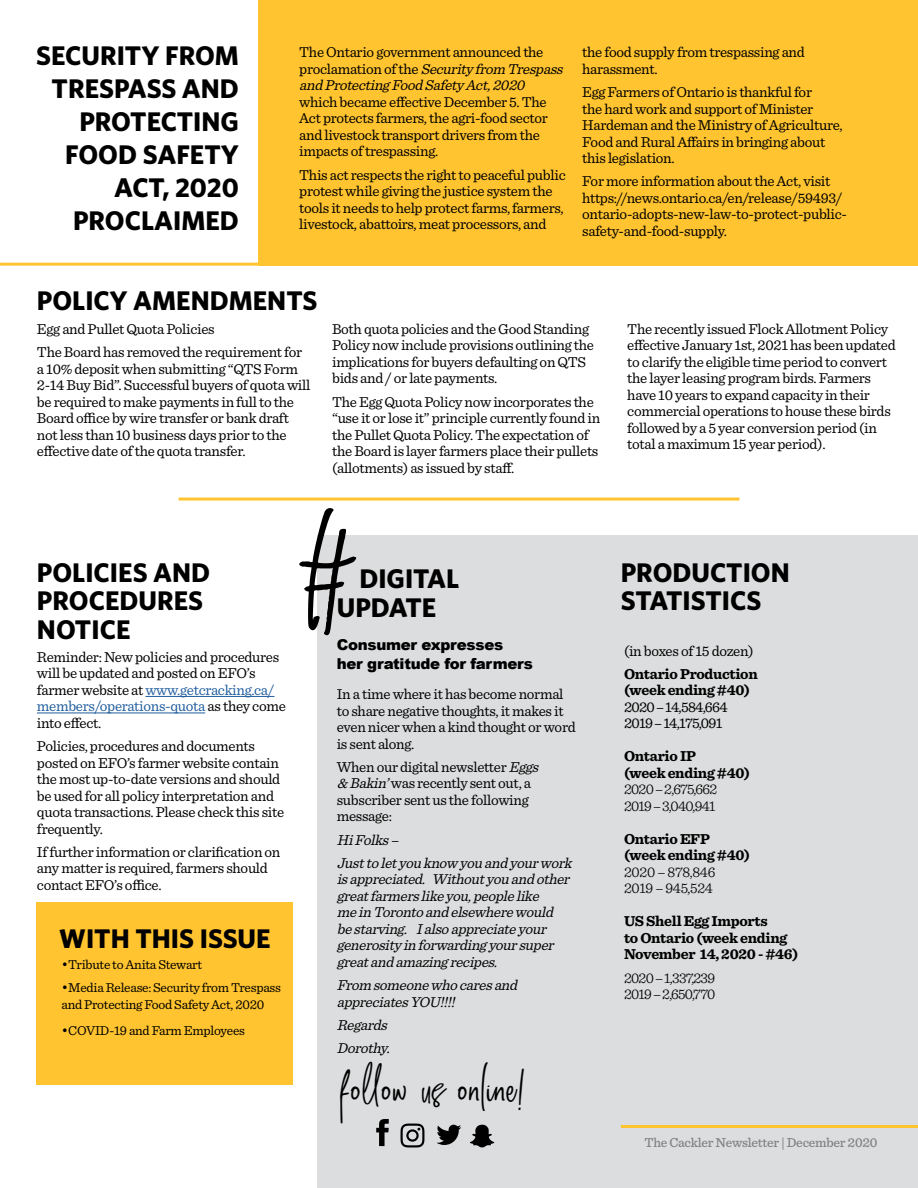
<style>
.page{position:relative;width:918px;height:1188px;background:#fff}
.page>*{position:absolute;margin:0;border:0;box-sizing:border-box;transform-origin:0 0}
.t1{font:43.5px "Breakfast And Chill";color:#000}
.t2{font:700 27px/33px "Whitney";color:#000}
.t3{font:15px/16.5px "Sentinel";letter-spacing:-.02em;color:#000}
.t4{font:italic 15px/16.5px "Sentinel";letter-spacing:-.025em;color:#000}
.t5{font:700 15px/16.5px "Sentinel";letter-spacing:-.02em;color:#000}
.t6{font:300 15px/16.5px "Sentinel";letter-spacing:-.05em;color:#000}
.t7{font:900 15px/19.5px "Arial";letter-spacing:-.02em;color:#000}
.t8{font:15px/16.5px "Sentinel";letter-spacing:-.05em;color:#000}
.t9{font:300 15px/16.5px "Sentinel";letter-spacing:-.02em;color:#000}
.t10{font:13.5px/16.5px "Sentinel";letter-spacing:-.02em;color:#000}
.t11{font:500 13.5px "Sentinel";letter-spacing:-.02em;color:#808285}
.s1{font-style:normal}
.s2{color:#215e9e}
.s3{font-size:15px}
.s4{font-style:italic}
</style>
<div class="page">
<div style="left:258px;top:0;width:660px;height:266px;background:#ffc42f"></div>
<div style="left:317px;top:535px;width:601px;height:653px;background:#dcddde"></div>
<hr style="left:621px;top:1125px;width:297px;height:3px;background:#ffc42f">
<svg style="left:470px;top:1125px;width:24px;height:22px"></svg>
<svg style="left:436px;top:1125px;width:25px;height:20px"></svg>
<svg style="left:376px;top:1119px;width:13px;height:27px"></svg>
<svg style="left:401px;top:1124px;width:23px;height:24px"></svg>
<svg style="left:299px;top:508px;width:57px;height:127px"></svg>
<hr style="left:146px;top:696px;width:129px;height:1px;background:#215e9e">
<hr style="left:37px;top:713px;width:168px;height:1px;background:#215e9e">
<hr style="left:0;top:263px;width:260px;height:3px;background:#ffc42f">
<div style="left:37px;top:902px;width:256px;height:182px;background:#ffc42f"></div>
<hr style="left:179px;top:498px;width:560px;height:3px;background:#ffc42f">
<h2 class="t2" style="left:36px;top:38px;width:204px;text-align:right">SECURITY FROM<br>TRESPASS AND<br>PROTECTING<br>FOOD SAFETY<br>ACT, 2020<br>PROCLAIMED</h2>
<p class="t4" style="left:299px;top:43px;width:269px"><span class="s1">The Ontario government announced the<br>p r o c l a m at i o n o f t h e</span> Securityfrom Trespass andProtectingFoodSafetyAct,2020</p>
<p class="t3" style="left:299px;top:93px;width:250px">which became effective December 5. The Act protects farmers, the agri-food sector and livestock transport drivers from the impacts of trespassing.</p>
<p class="t3" style="left:299px;top:165px;width:268px">This act respects the right to peaceful public protest while giving the justice system the tools it needs to help protect farms, farmers, livestock, abattoirs, meat processors, and</p>
<p class="t3" style="left:582px;top:43px;width:224px">the food supply from trespassing and harassment.</p>
<p class="t3" style="left:582px;top:83px;width:262px">Egg Farmers of Ontario is thankful for<br>the hard work and support of Minister Hardeman and the Ministry of Agriculture, Food and Rural Affairs in bringing about this legislation.</p>
<p class="t3" style="left:582px;top:172px;width:266px">For more information about the Act, visit https://news.ontario.ca/en/release/59493/ ontario-adopts-new-law-to-protect-public&shy;safety-and-food-supply.</p>
<h2 class="t2" style="left:37px;top:283px;width:282px">POLICY AMENDMENTS</h2>
<p class="t3" style="left:37px;top:316px;width:267px;line-height:23.2px">Egg and Pullet Quota Policies<br>The Board has removed the requirement for</p>
<p class="t3" style="left:37px;top:360px;width:275px">a 10% deposit when submitting “QTS Form 2-14 Buy Bid”. Successful buyers of quota will be required to make payments in full to the Board office by wire transfer or bank draft not less than 10 business days prior to the effective date of the quota transfer.</p>
<p class="t3" style="left:332px;top:320px;width:263px">Both quota policies and the Good Standing Policy now include provisions outlining the implications for buyers defaulting on QTS bids and / or late payments.</p>
<p class="t3" style="left:332px;top:393px;width:270px">The Egg Quota Policy now incorporates the “use it or lose it” principle currently found in the Pullet Quota Policy. The expectation of the Board is layer farmers place their pullets (allotments) as issued by staff.</p>
<p class="t3" style="left:627px;top:320px;width:270px">The recently issued Flock Allotment Policy effective January 1st, 2021 has been updated to clarify the eligible time period to convert the layer leasing program birds. Farmers have 10 years to expand capacity in their commercial operations to house these birds followed by a 5 year conversion period (in total a maximum 15 year period).</p>
<h2 class="t2" style="left:37px;top:557px;width:175px;line-height:28.5px">POLICIES AND<br>PROCEDURES<br>NOTICE</h2>
<p class="t3" style="left:37px;top:648px;width:250px">Reminder: New policies and procedures will be updated and posted on EFO’s farmer website at <span class="s2">www.getcracking.ca/ members/operations-quota</span> as they come into effect.</p>
<p class="t3" style="left:37px;top:737px;width:249px">Policies, procedures and documents posted on EFO’s farmer website contain the most up-to-date versions and should be used for all policy interpretation and quota transactions. Please check this site frequently.</p>
<p class="t3" style="left:37px;top:843px;width:245px">If further information or clarification on any matter is required, farmers should contact EFO’s office.</p>
<h2 class="t2" style="left:59px;top:922px;width:213px">WITH THIS ISSUE</h2>
<p class="t10" style="left:62px;top:956px;width:142px"><span class="s3">•</span>Tribute to Anita Stewart</p>
<p class="t10" style="left:62px;top:979px;width:221px"><span class="s3">•</span>Media Release: Security from Trespass and Protecting Food Safety Act, 2020</p>
<p class="t10" style="left:62px;top:1022px;width:185px"><span class="s3">•</span>COVID-19 and Farm Employees</p>
<h2 class="t2" style="left:337px;top:564px;width:124px;line-height:28.5px;text-indent:23px">DIGITAL<br>UPDATE</h2>
<p class="t7" style="left:337px;top:634px;width:198px">Consumer expresses<br>her gratitude for farmers</p>
<p class="t3" style="left:337px;top:685px;width:240px">In a time where it has become normal to share negative thoughts, it makes it even nicer when a kind thought or word is sent along.</p>
<p class="t3" style="left:337px;top:758px;width:207px">When our digital newsletter <span class="s4">Eggs &amp; Bakin’</span>was recently sent out, a subscriber sent us the following message:</p>
<p class="t4" style="left:337px;top:827px;width:241px;line-height:23.2px">HiFolks–<br>Justtoletyouknow youandyourwork</p>
<p class="t4" style="left:337px;top:870px;width:238px">isappreciated. Withoutyouandother greatfarmerslikeyou,peoplelike meinTorontoandelsewherewould bestarving. Ialsoappreciateyour generosityinforwardingyoursuper greatandamazingrecipes.</p>
<p class="t4" style="left:337px;top:976px;width:186px">From someonewhocaresand appreciatesYOU!!!!</p>
<p class="t4" style="left:337px;top:1012px;width:59px;line-height:23.2px">Regards<br>Dorothy.</p>
<h1 class="t1" style="left:341px;top:1061px;width:186px">follow us online!</h1>
<h2 class="t2" style="left:621px;top:557px;width:170px;line-height:28.5px">PRODUCTION<br>STATISTICS</h2>
<p class="t3" style="left:624px;top:641px;width:131px">(in boxes of 15 dozen)</p>
<p class="t5" style="left:624px;top:665px;width:135px">Ontario Production (week ending #40)</p>
<p class="t8" style="left:624px;top:698px;width:105px">2020 – 14,584,664<br>2019 – 14,175,091</p>
<p class="t5" style="left:624px;top:748px;width:128px">Ontario IP<br>(week ending #40)</p>
<p class="t6" style="left:624px;top:780px;width:95px">2020 – 2,675,662<br>2019 – 3,040,941</p>
<p class="t5" style="left:624px;top:830px;width:128px">Ontario EFP (week ending #40)</p>
<p class="t9" style="left:624px;top:863px;width:93px">2020 – 878,846<br>2019 – 945,524</p>
<p class="t5" style="left:624px;top:913px;width:176px">US Shell Egg Imports<br>to Ontario (week ending<br>November 14, 2020 - #46)</p>
<p class="t6" style="left:624px;top:968px;width:93px">2020 – 1,337,239<br>2019 – 2,650,770</p>
<p class="t11" style="left:644px;top:1133px;width:235px">The Cackler Newsletter | December 2020</p>
</div>
